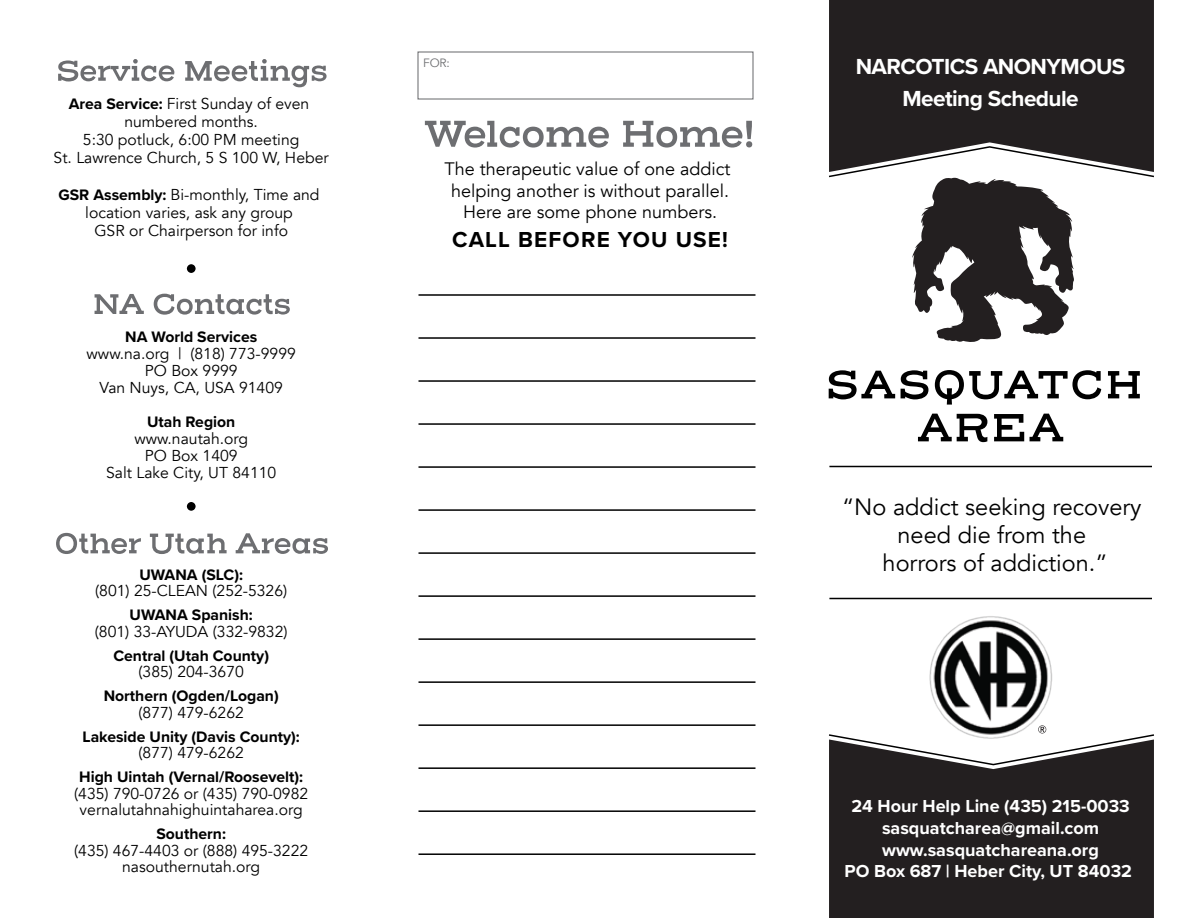
<style>
.page{position:relative;width:1188px;height:918px;background:#fff}
.page>*{position:absolute;margin:0;border:0;box-sizing:border-box;transform-origin:0 0}
.t1{font:23.55px/28.2px "Avenir";color:#000;text-align:center}
.t2{font:700 22.65px "Proxima Nova";letter-spacing:-.025em;color:#fff}
.t3{font:700 22.5px "Proxima Nova";letter-spacing:.055em;color:#000}
.t4{font:700 18px/21.6px "Proxima Nova";color:#fff;text-align:center}
.t5{font:18px/21.6px "Avenir";color:#000;text-align:center}
.t6{font:15.75px/18px "Avenir";color:#000;text-align:center}
.t7{font:700 15.75px "Proxima Nova";color:#000}
.t8{font:12px "Avenir";color:#6d6e71}
.s1{font-family:"Proxima Nova";font-weight:700}
</style>
<div class="page">
<div style="left:829px;top:0;width:325px;height:145px;background:#231f20"></div>
<div style="left:829px;top:766px;width:325px;height:152px;background:#231f20"></div>
<svg style="left:829px;top:370px;width:66px;height:29px"></svg>
<svg style="left:901px;top:370px;width:27px;height:29px"></svg>
<svg style="left:935px;top:370px;width:166px;height:35px"></svg>
<svg style="left:1108px;top:371px;width:32px;height:27px"></svg>
<svg style="left:918px;top:414px;width:69px;height:28px"></svg>
<svg style="left:994px;top:414px;width:30px;height:27px"></svg>
<svg style="left:1030px;top:414px;width:33px;height:27px"></svg>
<img style="left:929px;top:616px;width:123px;height:109px">
<hr style="left:829px;top:466px;width:323px;height:1px;background:#000">
<hr style="left:829px;top:598px;width:323px;height:1px;background:#000">
<svg style="left:829px;top:725px;width:325px;height:41px"></svg>
<svg style="left:425px;top:121px;width:184px;height:27px"></svg>
<svg style="left:623px;top:121px;width:129px;height:27px"></svg>
<svg style="left:58px;top:59px;width:116px;height:23px"></svg>
<svg style="left:185px;top:59px;width:142px;height:28px"></svg>
<svg style="left:95px;top:294px;width:49px;height:20px"></svg>
<svg style="left:154px;top:294px;width:136px;height:21px"></svg>
<svg style="left:56px;top:533px;width:85px;height:21px"></svg>
<svg style="left:150px;top:534px;width:77px;height:20px"></svg>
<svg style="left:236px;top:533px;width:92px;height:21px"></svg>
<hr style="left:418px;top:294px;width:338px;height:2px;background:#000">
<hr style="left:418px;top:337px;width:338px;height:2px;background:#000">
<hr style="left:418px;top:380px;width:338px;height:2px;background:#000">
<hr style="left:418px;top:423px;width:338px;height:2px;background:#000">
<hr style="left:418px;top:466px;width:338px;height:2px;background:#000">
<hr style="left:418px;top:509px;width:338px;height:2px;background:#000">
<hr style="left:418px;top:552px;width:338px;height:2px;background:#000">
<hr style="left:418px;top:595px;width:338px;height:2px;background:#000">
<hr style="left:418px;top:638px;width:338px;height:2px;background:#000">
<hr style="left:418px;top:681px;width:338px;height:2px;background:#000">
<hr style="left:418px;top:724px;width:338px;height:2px;background:#000">
<hr style="left:418px;top:767px;width:338px;height:2px;background:#000">
<hr style="left:418px;top:810px;width:338px;height:2px;background:#000">
<hr style="left:418px;top:853px;width:338px;height:2px;background:#000">
<svg style="left:185px;top:262px;width:13px;height:13px"></svg>
<div style="left:182px;top:260px;width:18px;height:17px;border:4px solid #fff;border-radius:50%"></div>
<svg style="left:185px;top:500px;width:13px;height:13px"></svg>
<div style="left:182px;top:498px;width:18px;height:17px;border:4px solid #fff;border-radius:50%"></div>
<svg style="left:829px;top:145px;width:325px;height:197px"></svg>
<p class="t6" style="left:54px;top:95px;width:277px"><span class="s1">Area Service:</span> First Sunday of even numbered months.<br>5:30 potluck, 6:00 PM meeting<br>St. Lawrence Church, 5 S 100 W, Heber</p>
<p class="t6" style="left:58px;top:186px;width:263px"><span class="s1">GSR Assembly:</span> Bi-monthly, Time and location varies, ask any group<br>GSR or Chairperson for info</p>
<p class="t7" style="left:125px;top:325px;width:134px">NA World Services</p>
<p class="t6" style="left:87px;top:346px;width:211px;line-height:17px">www.na.org | (818) 773-9999<br>PO Box 9999<br>Van Nuys, CA, USA 91409</p>
<p class="t7" style="left:147px;top:410px;width:90px">Utah Region</p>
<p class="t6" style="left:106px;top:430px;width:172px;line-height:17px">www.nautah.org<br>PO Box 1409<br>Salt Lake City, UT 84110</p>
<p class="t7" style="left:139px;top:563px;width:105px">UWANA (SLC):</p>
<p class="t6" style="left:95px;top:582px;width:194px">(801) 25-CLEAN (252-5326)</p>
<p class="t7" style="left:130px;top:603px;width:125px">UWANA Spanish:</p>
<p class="t6" style="left:95px;top:623px;width:194px">(801) 33-AYUDA (332-9832)</p>
<p class="t7" style="left:113px;top:644px;width:157px">Central (Utah County)</p>
<p class="t6" style="left:139px;top:663px;width:107px">(385) 204-3670</p>
<p class="t7" style="left:104px;top:684px;width:177px">Northern (Ogden/Logan)</p>
<p class="t6" style="left:139px;top:704px;width:107px">(877) 479-6262</p>
<p class="t7" style="left:83px;top:725px;width:219px">Lakeside Unity (Davis County):</p>
<p class="t6" style="left:139px;top:744px;width:107px">(877) 479-6262</p>
<p class="t7" style="left:79px;top:765px;width:225px">High Uintah (Vernal/Roosevelt):</p>
<p class="t6" style="left:74px;top:785px;width:236px;line-height:16.5px">(435) 790-0726 or (435) 790-0982 vernalutahnahighuintaharea.org</p>
<p class="t7" style="left:156px;top:822px;width:71px">Southern:</p>
<p class="t6" style="left:74px;top:842px;width:236px;line-height:16.5px">(435) 467-4403 or (888) 495-3222 nasouthernutah.org</p>
<p class="t8" style="left:423px;top:55px;width:28px">FOR:</p>
<p class="t5" style="left:445px;top:158px;width:288px">The therapeutic value of one addict helping another is without parallel.<br>Here are some phone numbers.</p>
<h3 class="t3" style="left:452px;top:222px;width:277px">CALL BEFORE YOU USE!</h3>
<h2 class="t2" style="left:856px;top:50px;width:271px">NARCOTICS ANONYMOUS</h2>
<h2 class="t2" style="left:902px;top:81px;width:178px">Meeting Schedule</h2>
<h1 class="t1" style="left:842px;top:493px;width:301px">“No addict seeking recovery need die from the<br>horrors of addiction.”</h1>
<p class="t4" style="left:845px;top:795px;width:289px">24 Hour Help Line (435) 215-0033 sasquatcharea@gmail.com www.sasquatchareana.org<br>PO Box 687 | Heber City, UT 84032</p>
</div>
